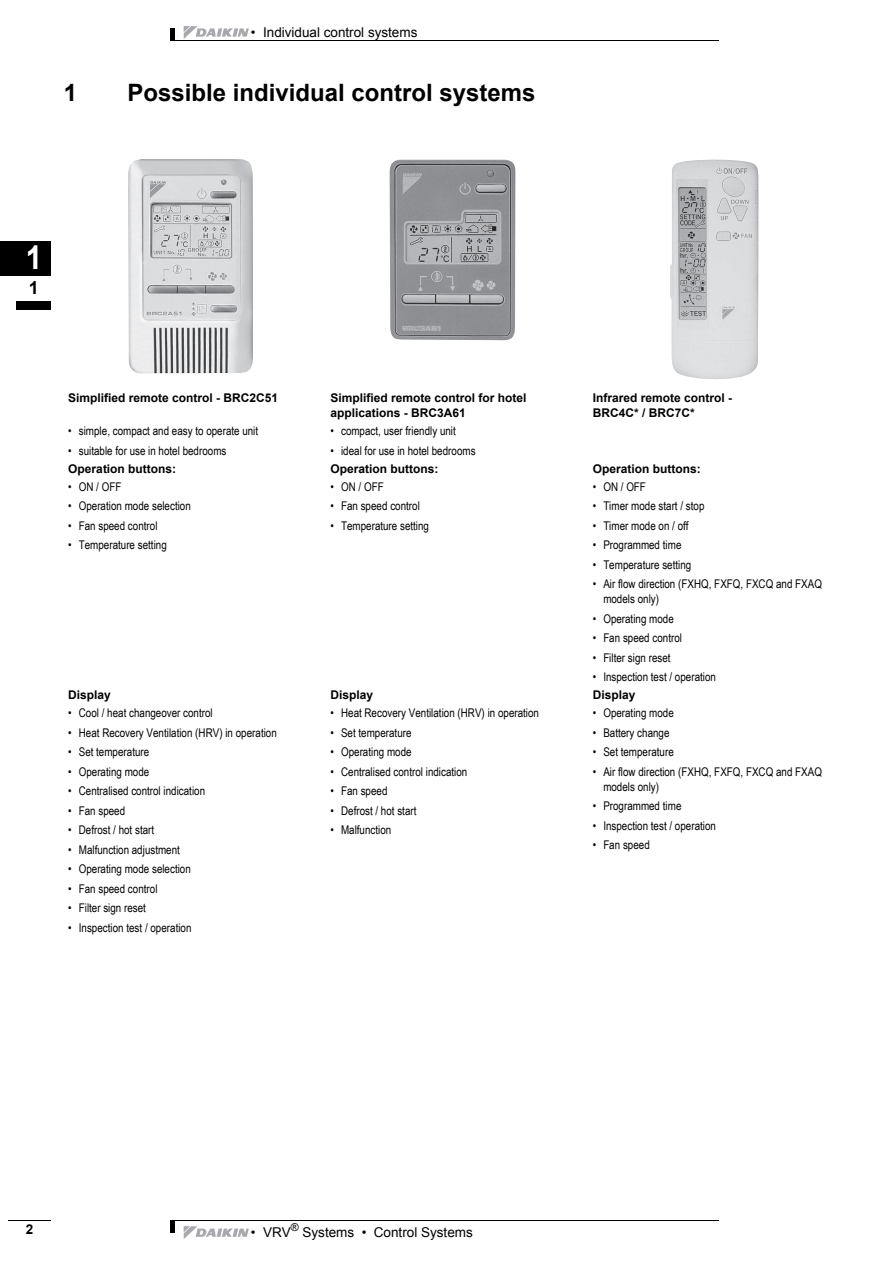
<style>
.page{position:relative;width:893px;height:1263px;background:#fff}
.page>*{position:absolute;margin:0;border:0;box-sizing:border-box;transform-origin:0 0}
.t1{font:700 33px "Arial";color:#fff;scale:.9 1}
.t2{font:700 24px "Arial";color:#000}
.t3{font:700 18px "Arial";color:#000}
.t4{font:13.5px "Arial";color:#000}
.t5{font:700 13.5px "Arial";color:#000}
.t6{font:12px/15px "Arial Narrow";color:#000}
.t7{font:700 12px/15px "Arial";color:#000}
</style>
<div class="page">
<svg style="left:184px;top:1226px;width:65px;height:13px"></svg>
<svg style="left:184px;top:26px;width:65px;height:13px"></svg>
<hr style="left:170px;top:40px;width:549px;height:1px;background:#000">
<hr style="left:170px;top:28px;width:4px;height:13px;background:#000">
<hr style="left:170px;top:1220px;width:549px;height:1px;background:#000">
<hr style="left:170px;top:1220px;width:4px;height:13px;background:#000">
<hr style="left:8px;top:1220px;width:43px;height:1px;background:#000">
<div style="left:0;top:241px;width:51px;height:34px;background:#000"></div>
<div style="left:17px;top:301px;width:34px;height:9px;background:#000"></div>
<img style="left:128px;top:159px;width:125px;height:214px">
<img style="left:390px;top:160px;width:125px;height:180px">
<img style="left:670px;top:160px;width:88px;height:219px">
<p class="t4" style="left:251px;top:25px;width:168px">• Individual control systems</p>
<h2 class="t2" style="left:64px;top:79px;width:15px">1</h2>
<h2 class="t2" style="left:128px;top:79px;width:409px">Possible individual control systems</h2>
<h1 class="t1" style="left:26px;top:240px;width:20px">1</h1>
<h3 class="t3" style="left:29px;top:278px;width:12px">1</h3>
<p class="t7" style="left:68px;top:391px;width:211px">Simplified remote control - BRC2C51</p>
<p class="t7" style="left:330px;top:391px;width:198px">Simplified remote control for hotel applications - BRC3A61</p>
<p class="t7" style="left:593px;top:391px;width:141px">Infrared remote control -<br>BRC4C* / BRC7C*</p>
<p class="t6" style="left:68px;top:423px;width:191px">• simple, compact and easy to operate unit</p>
<p class="t6" style="left:68px;top:443px;width:160px">• suitable for use in hotel bedrooms</p>
<p class="t6" style="left:330px;top:423px;width:127px">• compact, user friendly unit</p>
<p class="t6" style="left:330px;top:443px;width:147px">• ideal for use in hotel bedrooms</p>
<p class="t7" style="left:68px;top:461px;width:109px">Operation buttons:</p>
<p class="t7" style="left:330px;top:461px;width:109px">Operation buttons:</p>
<p class="t7" style="left:593px;top:461px;width:109px">Operation buttons:</p>
<p class="t6" style="left:68px;top:479px;width:55px">• ON / OFF</p>
<p class="t6" style="left:68px;top:498px;width:124px">• Operation mode selection</p>
<p class="t6" style="left:68px;top:518px;width:91px">• Fan speed control</p>
<p class="t6" style="left:68px;top:537px;width:100px">• Temperature setting</p>
<p class="t6" style="left:330px;top:479px;width:55px">• ON / OFF</p>
<p class="t6" style="left:330px;top:498px;width:91px">• Fan speed control</p>
<p class="t6" style="left:330px;top:518px;width:100px">• Temperature setting</p>
<p class="t6" style="left:593px;top:479px;width:55px">• ON / OFF</p>
<p class="t6" style="left:593px;top:498px;width:113px">• Timer mode start / stop</p>
<p class="t6" style="left:593px;top:518px;width:97px">• Timer mode on / off</p>
<p class="t6" style="left:593px;top:537px;width:90px">• Programmed time</p>
<p class="t6" style="left:593px;top:557px;width:100px">• Temperature setting</p>
<p class="t6" style="left:603px;top:576px;width:220px;text-indent:-11px">• Air flow direction (FXHQ, FXFQ, FXCQ and FXAQ models only)</p>
<p class="t6" style="left:593px;top:611px;width:83px">• Operating mode</p>
<p class="t6" style="left:593px;top:630px;width:91px">• Fan speed control</p>
<p class="t6" style="left:593px;top:650px;width:79px">• Filter sign reset</p>
<p class="t6" style="left:593px;top:669px;width:125px">• Inspection test / operation</p>
<p class="t7" style="left:68px;top:688px;width:44px">Display</p>
<p class="t7" style="left:330px;top:688px;width:44px">Display</p>
<p class="t7" style="left:593px;top:688px;width:44px">Display</p>
<p class="t6" style="left:68px;top:705px;width:146px">• Cool / heat changeover control</p>
<p class="t6" style="left:68px;top:725px;width:210px">• Heat Recovery Ventilation (HRV) in operation</p>
<p class="t6" style="left:68px;top:744px;width:83px">• Set temperature</p>
<p class="t6" style="left:68px;top:764px;width:83px">• Operating mode</p>
<p class="t6" style="left:68px;top:783px;width:138px">• Centralised control indication</p>
<p class="t6" style="left:68px;top:803px;width:59px">• Fan speed</p>
<p class="t6" style="left:68px;top:822px;width:88px">• Defrost / hot start</p>
<p class="t6" style="left:68px;top:842px;width:113px">• Malfunction adjustment</p>
<p class="t6" style="left:68px;top:861px;width:124px">• Operating mode selection</p>
<p class="t6" style="left:68px;top:881px;width:91px">• Fan speed control</p>
<p class="t6" style="left:68px;top:900px;width:79px">• Filter sign reset</p>
<p class="t6" style="left:68px;top:920px;width:125px">• Inspection test / operation</p>
<p class="t6" style="left:593px;top:705px;width:83px">• Operating mode</p>
<p class="t6" style="left:593px;top:725px;width:78px">• Battery change</p>
<p class="t6" style="left:593px;top:744px;width:83px">• Set temperature</p>
<p class="t6" style="left:603px;top:764px;width:220px;text-indent:-11px">• Air flow direction (FXHQ, FXFQ, FXCQ and FXAQ models only)</p>
<p class="t6" style="left:593px;top:798px;width:90px">• Programmed time</p>
<p class="t6" style="left:593px;top:818px;width:125px">• Inspection test / operation</p>
<p class="t6" style="left:593px;top:837px;width:59px">• Fan speed</p>
<p class="t6" style="left:330px;top:705px;width:210px">• Heat Recovery Ventilation (HRV) in operation</p>
<p class="t6" style="left:330px;top:725px;width:83px">• Set temperature</p>
<p class="t6" style="left:330px;top:744px;width:83px">• Operating mode</p>
<p class="t6" style="left:330px;top:764px;width:138px">• Centralised control indication</p>
<p class="t6" style="left:330px;top:783px;width:59px">• Fan speed</p>
<p class="t6" style="left:330px;top:803px;width:88px">• Defrost / hot start</p>
<p class="t6" style="left:330px;top:822px;width:62px">• Malfunction</p>
<p class="t5" style="left:26px;top:1221px;width:9px">2</p>
<p class="t4" style="left:251px;top:1225px;width:223px">• VRV<sup>®</sup> Systems • Control Systems</p>
</div>
